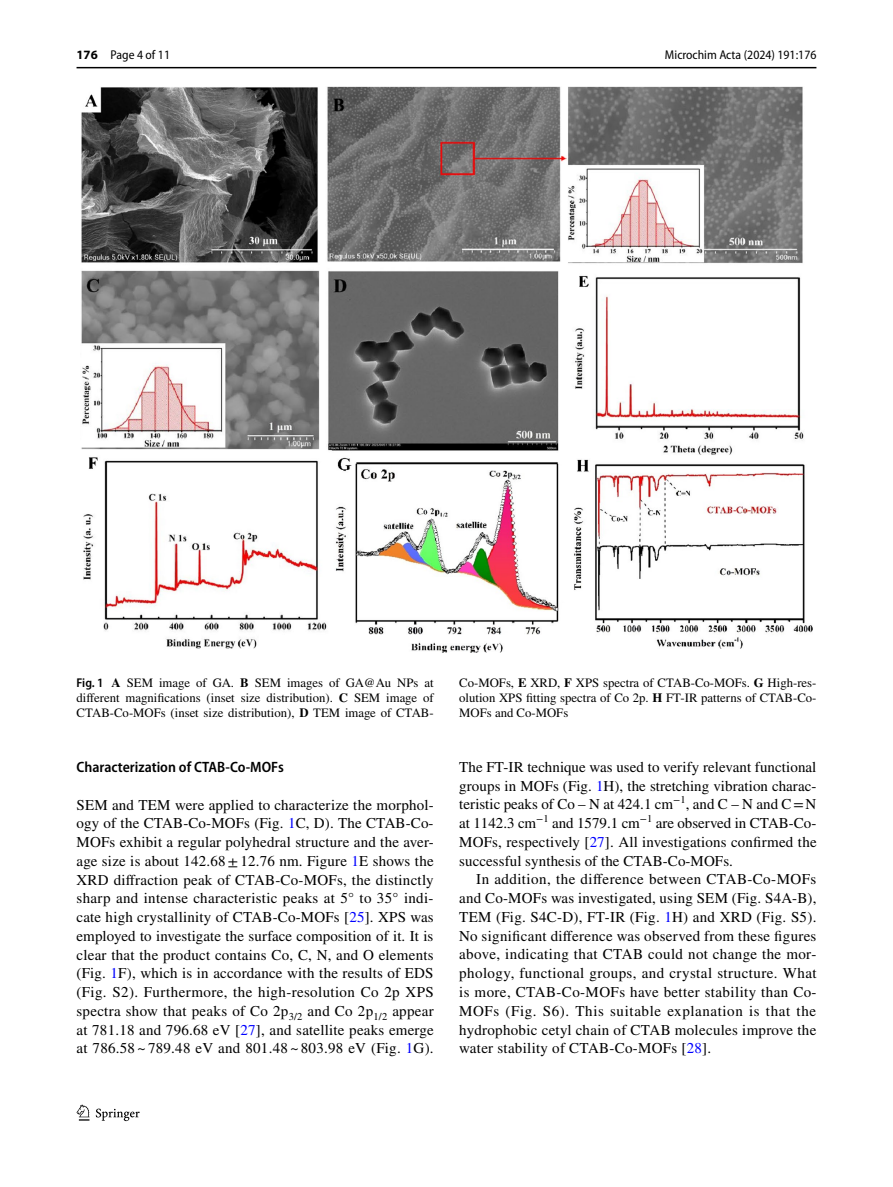
<style>
.page{position:relative;width:893px;height:1187px;background:#fff}
.page>*{position:absolute;margin:0;border:0;box-sizing:border-box;transform-origin:0 0}
.t1{font:15px/18.8px "STIX";letter-spacing:.015em;color:#000;text-align:justify}
.t2{font:600 semi-condensed 15px "Myriad Pro";color:#000}
.t3{font:12.75px/15px "STIX";color:#000;text-align:justify}
.t4{font:semi-condensed 12.75px "Myriad Pro";color:#000}
.s1{font-weight:700;font-stretch:normal}
.s2{font-family:"Myriad Pro";font-weight:600;font-stretch:semi-condensed}
.s3{font-weight:700}
.s4{color:#00f}
</style>
<div class="page">
<hr style="left:77px;top:67px;width:739px;height:1px;background:#000">
<svg style="left:77px;top:1104px;width:12px;height:16px"></svg>
<svg style="left:96px;top:1108px;width:44px;height:12px"></svg>
<img style="left:81px;top:87px;width:731px;height:565px">
<p class="t4" style="left:77px;top:48px;width:95px"><span class="s1">176</span> Page 4 of 11</p>
<p class="t4" style="left:665px;top:48px;width:153px">Microchim Acta (2024) 191:176</p>
<p class="t3" style="left:77px;top:676px;width:359px"><span class="s2">Fig. 1</span> <span class="s3">A</span> SEM image of GA. <span class="s3">B</span> SEM images of GA@Au NPs at different magnifications (inset size distribution). <span class="s3">C</span> SEM image of CTAB-Co-MOFs (inset size distribution), <span class="s3">D</span> TEM image of CTAB-</p>
<p class="t3" style="left:459px;top:676px;width:359px">Co-MOFs, <span class="s3">E</span> XRD, <span class="s3">F</span> XPS spectra of CTAB-Co-MOFs. <span class="s3">G</span> High-res&shy;olution XPS fitting spectra of Co 2p. <span class="s3">H</span> FT-IR patterns of CTAB-Co-MOFs and Co-MOFs</p>
<p class="t2" style="left:77px;top:758px;width:209px">Characterization of CTAB‑Co‑MOFs</p>
<p class="t1" style="left:77px;top:796px;width:359px">SEM and TEM were applied to characterize the morphol&shy;ogy of the CTAB-Co-MOFs (Fig. <span class="s4">1</span>C, D). The CTAB-Co-MOFs exhibit a regular polyhedral structure and the aver&shy;age size is about 142.68±12.76 nm. Figure <span class="s4">1</span>E shows the XRD diffraction peak of CTAB-Co-MOFs, the distinctly sharp and intense characteristic peaks at 5° to 35° indi&shy;cate high crystallinity of CTAB-Co-MOFs [<span class="s4">25</span>]. XPS was employed to investigate the surface composition of it. It is clear that the product contains Co, C, N, and O elements (Fig. <span class="s4">1</span>F), which is in accordance with the results of EDS (Fig. S2). Furthermore, the high-resolution Co 2p XPS spectra show that peaks of Co 2p<sub>3/2</sub> and Co 2p<sub>1/2</sub> appear at 781.18 and 796.68 eV [<span class="s4">27</span>], and satellite peaks emerge at 786.58 ~ 789.48 eV and 801.48 ~ 803.98 eV (Fig. <span class="s4">1</span>G).</p>
<p class="t1" style="left:459px;top:758px;width:359px">The FT-IR technique was used to verify relevant functional groups in MOFs (Fig. <span class="s4">1</span>H), the stretching vibration charac&shy;teristic peaks of Co – N at 424.1 cm<sup>−1</sup>, and C – N and C=N at 1142.3 cm<sup>−1</sup> and 1579.1 cm<sup>−1</sup> are observed in CTAB-Co-MOFs, respectively [<span class="s4">27</span>]. All investigations confirmed the successful synthesis of the CTAB-Co-MOFs.</p>
<p class="t1" style="left:459px;top:871px;width:359px;text-indent:17px">In addition, the difference between CTAB-Co-MOFs and Co-MOFs was investigated, using SEM (Fig. S4A-B), TEM (Fig. S4C-D), FT-IR (Fig. <span class="s4">1</span>H) and XRD (Fig. S5).<br>No significant difference was observed from these figures above, indicating that CTAB could not change the mor&shy;phology, functional groups, and crystal structure. What is more, CTAB-Co-MOFs have better stability than Co-MOFs (Fig. S6). This suitable explanation is that the hydrophobic cetyl chain of CTAB molecules improve the water stability of CTAB-Co-MOFs [<span class="s4">28</span>].</p>
</div>
